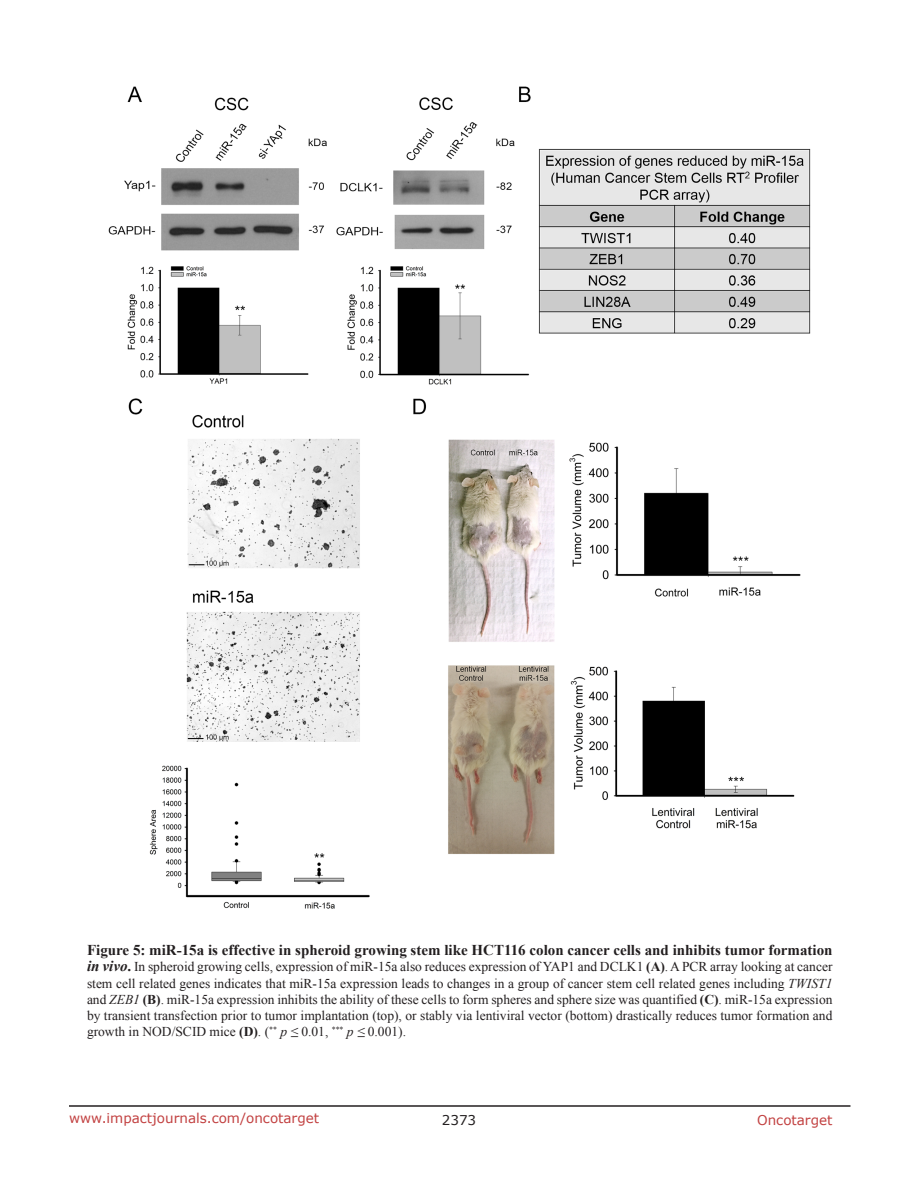
<style>
.page{position:relative;width:918px;height:1188px;background:#fff}
.page>*{position:absolute;margin:0;border:0;box-sizing:border-box;transform-origin:0 0}
.figuretext{font:700 15px "Times New Roman";color:#231f20}
.figuretext-2{font:13.5px/16.2px "Times New Roman";color:#231f20;text-align:justify}
.t1{font:13.5px "Verdana";color:#c24141}
.t2{font:13.5px "Verdana";color:#231f20}
.s1{font-weight:700;font-style:italic;font-size:15px}
.s2{font-weight:700;font-size:15px}
.s3{font-weight:700}
.s4{font-style:italic}
</style>
<div class="page">
<hr style="left:69px;top:1105px;width:781px;height:2px;background:#231f20">
<img style="left:108px;top:86px;width:703px;height:823px">
<p class="figuretext" style="left:87px;top:940px;width:747px">Figure 5: miR-15a is effective in spheroid growing stem like HCT116 colon cancer cells and inhibits tumor formation</p>
<p class="figuretext-2" style="left:87px;top:959px;width:747px"><span class="s1">in vivo</span><span class="s2">.</span> In spheroid growing cells, expression of miR-15a also reduces expression of YAP1 and DCLK1 <span class="s3">(A)</span>. A PCR array looking at cancer stem cell related genes indicates that miR-15a expression leads to changes in a group of cancer stem cell related genes including <span class="s4">TWIST1 </span>and <span class="s4">ZEB1</span> <span class="s3">(B)</span>. miR-15a expression inhibits the ability of these cells to form spheres and sphere size was quantified <span class="s3">(C)</span>. miR-15a expression by transient transfection prior to tumor implantation (top), or stably via lentiviral vector (bottom) drastically reduces tumor formation and growth in NOD/SCID mice <span class="s3">(D)</span>. (<sup>**</sup> <span class="s4">p ≤</span> 0.01, <sup>***</sup> <span class="s4">p ≤</span> 0.001).</p>
<p class="t1" style="left:69px;top:1109px;width:252px">www.impactjournals.com/oncotarget</p>
<p class="t2" style="left:442px;top:1111px;width:36px">2373</p>
<p class="t1" style="left:757px;top:1111px;width:77px">Oncotarget</p>
</div>
